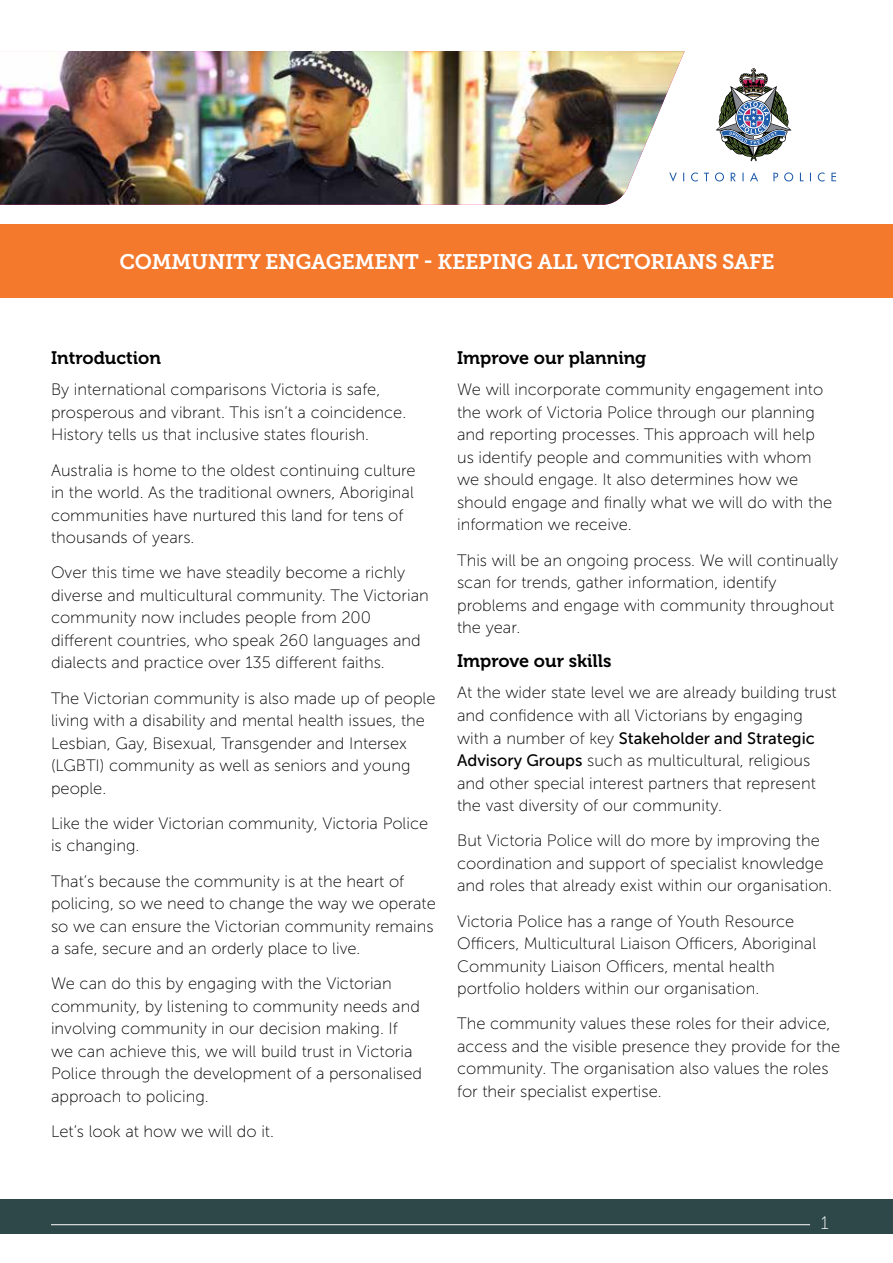
<style>
.page{position:relative;width:893px;height:1263px;background:#fff}
.page>*{position:absolute;margin:0;border:0;box-sizing:border-box;transform-origin:0 0}
.t1{font:21px "Museo Slab 700";letter-spacing:-.02em;color:#fff}
.Sub_Sub_Head{font:18px "Museo 700";color:#000}
.t2{font:18px "Museo Sans 100";color:#fff}
.body_copy{font:16.5px/22.5px "Museo Sans 100";color:#000}
.s1{font-family:"Museo Sans 500"}
</style>
<div class="page">
<div style="left:0;top:1199px;width:893px;height:34px;background:#2e4849"></div>
<svg style="left:691px;top:172px;width:145px;height:10px"></svg>
<svg style="left:716px;top:68px;width:76px;height:93px"></svg>
<img style="left:0;top:51px;width:685px;height:154px">
<div style="left:0;top:224px;width:893px;height:74px;background:#f4792d"></div>
<hr style="left:51px;top:1224px;width:759px;height:1px;background:#fff">
<p class="t1" style="left:119px;top:250px;width:656px">COMMUNITY ENGAGEMENT - KEEPING ALL VICTORIANS SAFE</p>
<p class="Sub_Sub_Head" style="left:51px;top:348px;width:111px">Introduction</p>
<p class="body_copy" style="left:51px;top:379px;width:357px">By international comparisons Victoria is safe, prosperous and vibrant. This isn’t a coincidence.<br>History tells us that inclusive states flourish.</p>
<p class="body_copy" style="left:51px;top:459px;width:366px">Australia is home to the oldest continuing culture in the world. As the traditional owners, Aboriginal communities have nurtured this land for tens of thousands of years.</p>
<p class="body_copy" style="left:51px;top:562px;width:379px">Over this time we have steadily become a richly diverse and multicultural community. The Victorian community now includes people from 200 different countries, who speak 260 languages and dialects and practice over 135 different faiths.</p>
<p class="body_copy" style="left:51px;top:687px;width:386px">The Victorian community is also made up of people living with a disability and mental health issues, the Lesbian, Gay, Bisexual, Transgender and Intersex (LGBTI) community as well as seniors and young people.</p>
<p class="body_copy" style="left:51px;top:812px;width:379px">Like the wider Victorian community, Victoria Police is changing.</p>
<p class="body_copy" style="left:51px;top:870px;width:386px">That’s because the community is at the heart of policing, so we need to change the way we operate so we can ensure the Victorian community remains a safe, secure and an orderly place to live.</p>
<p class="body_copy" style="left:51px;top:973px;width:373px">We can do this by engaging with the Victorian community, by listening to community needs and involving community in our decision making. If we can achieve this, we will build trust in Victoria Police through the development of a personalised approach to policing.</p>
<p class="body_copy" style="left:51px;top:1120px;width:225px">Let’s look at how we will do it.</p>
<p class="Sub_Sub_Head" style="left:457px;top:348px;width:191px">Improve our planning</p>
<p class="body_copy" style="left:457px;top:379px;width:376px">We will incorporate community engagement into the work of Victoria Police through our planning and reporting processes. This approach will help us identify people and communities with whom we should engage. It also determines how we should engage and finally what we will do with the information we receive.</p>
<p class="body_copy" style="left:457px;top:549px;width:383px">This will be an ongoing process. We will continually scan for trends, gather information, identify problems and engage with community throughout the year.</p>
<p class="Sub_Sub_Head" style="left:457px;top:651px;width:156px">Improve our skills</p>
<p class="body_copy" style="left:457px;top:682px;width:381px">At the wider state level we are already building trust and confidence with all Victorians by engaging with a number of key <span class="s1">Stakeholder and Strategic Advisory Groups</span> such as multicultural, religious and other special interest partners that represent the vast diversity of our community.</p>
<p class="body_copy" style="left:457px;top:829px;width:377px">But Victoria Police will do more by improving the coordination and support of specialist knowledge and roles that already exist within our organisation.</p>
<p class="body_copy" style="left:457px;top:910px;width:361px">Victoria Police has a range of Youth Resource Officers, Multicultural Liaison Officers, Aboriginal Community Liaison Officers, mental health portfolio holders within our organisation.</p>
<p class="body_copy" style="left:457px;top:1012px;width:385px">The community values these roles for their advice, access and the visible presence they provide for the community. The organisation also values the roles for their specialist expertise.</p>
<p class="t2" style="left:821px;top:1213px;width:9px">1</p>
</div>
